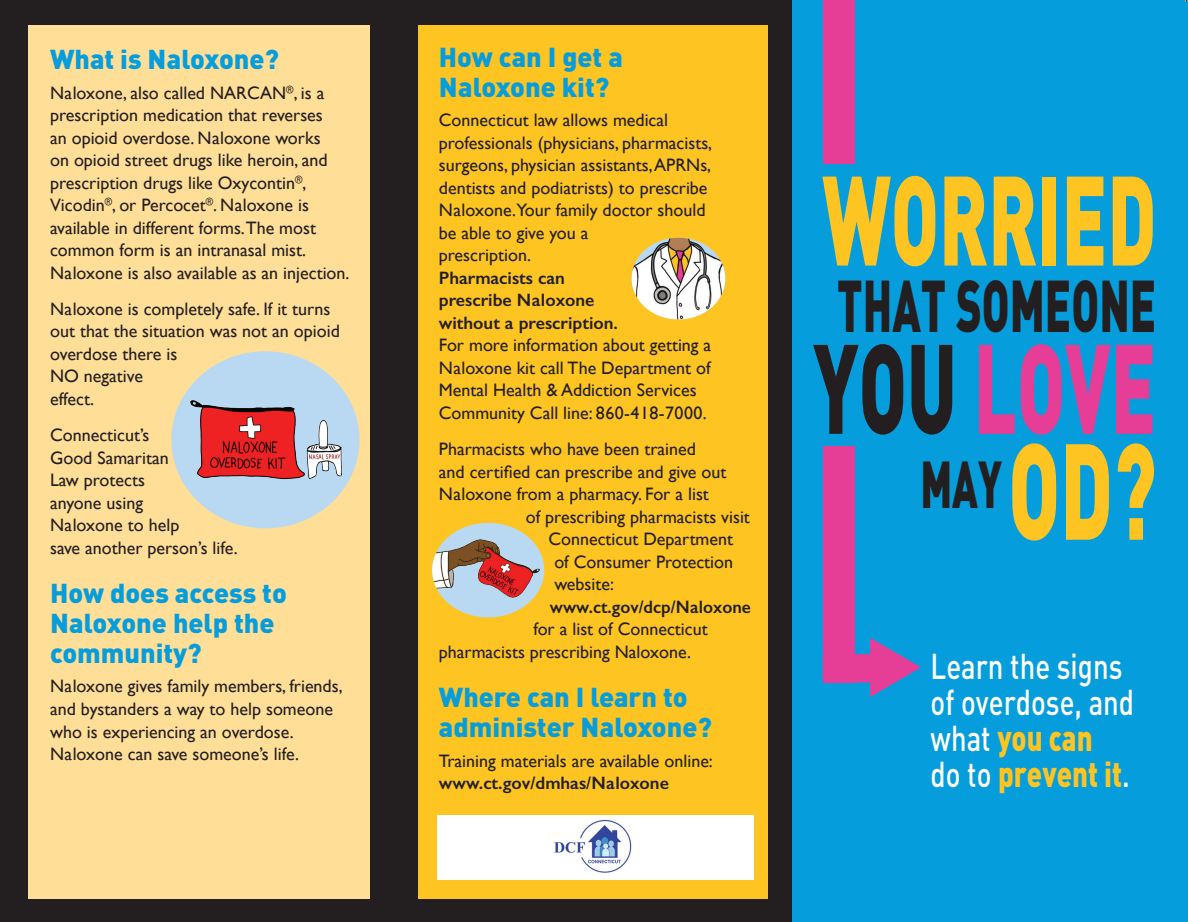
<style>
.page{position:relative;width:1188px;height:922px;background:#fff}
.page>*{position:absolute;margin:0;border:0;box-sizing:border-box;transform-origin:0 0}
.t1{font:900 124.8px "DIN";color:#fec422;scale:.6 1}
.t2{font:900 124.8px "DIN";color:#e63e97;scale:.6 1}
.t3{font:900 72.15px "DIN";color:#231f20;scale:.6 1}
.t4{font:900 65.25px "DIN";color:#231f20;scale:.6 1}
.t5{font:500 35.55px/36px "DIN";color:#fff;scale:.78 1}
.t6{font:900 27px/30px "DIN";color:#069ddc}
.t7{font:18px/22.5px "Gill Sans";color:#231f20}
.t8{font:600 18px/22.5px "Gill Sans";color:#231f20}
.s1{color:#231f20}
.s2{font-size:134.1px;color:#fec422}
.s3{font-weight:900;color:#fec422}
</style>
<div class="page">
<div style="left:0;top:0;width:792px;height:921px;background:#231f20"></div>
<div style="left:792px;top:0;width:396px;height:921px;background:#069ddc"></div>
<svg style="left:823px;top:637px;width:98px;height:59px"></svg>
<div style="left:824px;top:0;width:31px;height:682px;background:#e63e97"></div>
<div style="left:808px;top:164px;width:59px;height:281px;background:#069ddc"></div>
<div style="left:418px;top:25px;width:350px;height:872px;background:#fec422"></div>
<div style="left:28px;top:25px;width:342px;height:872px;background:#ffde97"></div>
<div style="left:171px;top:351px;width:188px;height:177px;background:#b8d9f1;border-radius:50%"></div>
<img style="left:171px;top:361px;width:188px;height:144px">
<img style="left:632px;top:238px;width:93px;height:81px">
<img style="left:432px;top:522px;width:112px;height:95px">
<div style="left:437px;top:814px;width:316px;height:65px;background:#fff"></div>
<img style="left:554px;top:819px;width:77px;height:53px">
<h3 class="t6" style="left:50px;top:43px;width:231px">What is Naloxone?</h3>
<p class="t7" style="left:50px;top:81px;width:301px">Naloxone, also called NARCAN<sup>®</sup>, is a prescription medication that reverses<br>an opioid overdose. Naloxone works<br>on opioid street drugs like heroin, and prescription drugs like Oxycontin<sup>®</sup>, Vicodin<sup>®</sup>, or Percocet<sup>®</sup>. Naloxone is available in different forms.The most common form is an intranasal mist.<br>Naloxone is also available as an injection.</p>
<p class="t7" style="left:50px;top:297px;width:291px">Naloxone is completely safe. If it turns out that the situation was not an opioid overdose there is<br>NO negative<br>effect.</p>
<p class="t7" style="left:50px;top:423px;width:189px">Connecticut’s<br>Good Samaritan<br>Law protects<br>anyone using<br>Naloxone to help<br>save another person’s life.</p>
<h3 class="t6" style="left:50px;top:576px;width:238px">How does access to<br>Naloxone help the community?</h3>
<p class="t7" style="left:50px;top:674px;width:294px">Naloxone gives family members, friends, and bystanders a way to help someone who is experiencing an overdose.<br>Naloxone can save someone’s life.</p>
<h3 class="t6" style="left:439px;top:41px;width:186px">How can I get a<br>Naloxone kit?</h3>
<p class="t7" style="left:439px;top:109px;width:275px">Connecticut law allows medical professionals (physicians, pharmacists, surgeons, physician assistants, APRNs, dentists and podiatrists) to prescribe<br>Naloxone.Your family doctor should be able to give you a<br>prescription.</p>
<p class="t8" style="left:439px;top:266px;width:181px">Pharmacists can prescribe Naloxone without a prescription.</p>
<p class="t7" style="left:439px;top:334px;width:274px">For more information about getting a Naloxone kit call The Department of Mental Health &amp; Addiction Services Community Call line: 860-418-7000.</p>
<p class="t7" style="left:439px;top:437px;width:259px">Pharmacists who have been trained</p>
<p class="t7" style="left:439px;top:460px;width:289px">and certified can prescribe and give out</p>
<p class="t7" style="left:439px;top:482px;width:272px">Naloxone from a pharmacy. For a list</p>
<p class="t7" style="left:526px;top:505px;width:226px">of prescribing pharmacists visit</p>
<p class="t7" style="left:548px;top:527px;width:186px">Connecticut Department</p>
<p class="t7" style="left:554px;top:550px;width:180px">of Consumer Protection</p>
<p class="t7" style="left:554px;top:572px;width:61px">website:</p>
<p class="t8" style="left:550px;top:595px;width:203px">www.ct.gov/dcp/Naloxone</p>
<p class="t7" style="left:439px;top:617px;width:270px;text-indent:94px">for a list of Connecticut pharmacists prescribing Naloxone.</p>
<h3 class="t6" style="left:439px;top:680px;width:275px">Where can I learn to administer Naloxone?</h3>
<p class="t7" style="left:439px;top:748px;width:276px">Training materials are available online:</p>
<p class="t8" style="left:439px;top:771px;width:232px">www.ct.gov/dmhas/Naloxone</p>
<h1 class="t1" style="left:822px;top:137px;width:558px">WORRIED</h1>
<h2 class="t3" style="left:837px;top:257px;width:534px">THAT SOMEONE</h2>
<h1 class="t2" style="left:813px;top:305px;width:574px"><span class="s1">YOU</span> LOVE</h1>
<h3 class="t4" style="left:920px;top:440px;width:395px">MAY <span class="s2">OD?</span></h3>
<h3 class="t5" style="left:931px;top:647px;width:263px">Learn the signs of overdose, and what <span class="s3">you can<br></span>do to <span class="s3">prevent it</span>.</h3>
</div>
